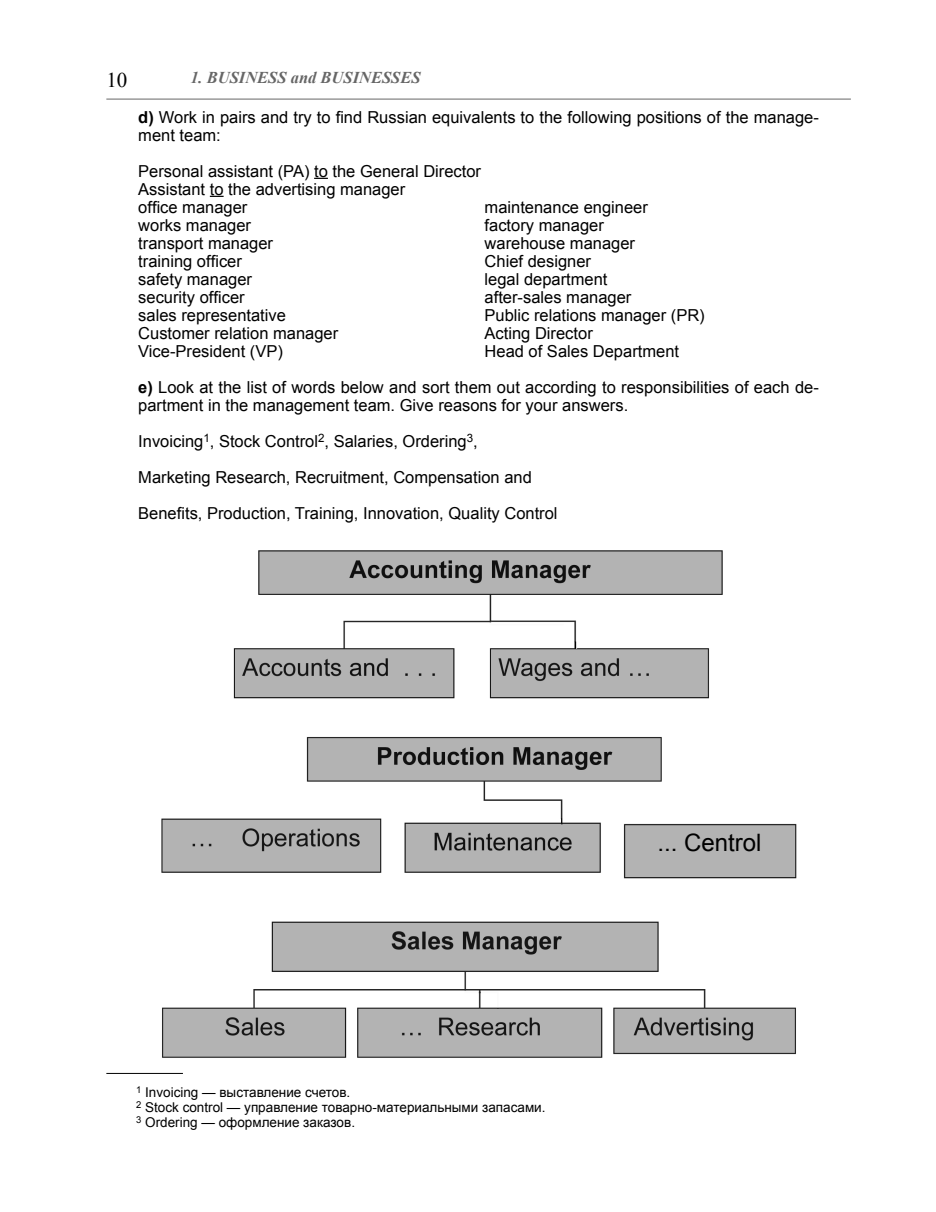
<style>
.page{position:relative;width:936px;height:1212px;background:#fff}
.page>*{position:absolute;margin:0;border:0;box-sizing:border-box;transform-origin:0 0}
.t1{font:24px "Arial";color:#000}
.t2{font:21px "Times New Roman";color:#000}
.t3{font:16.5px/36px "Arial";color:#000}
.t4{font:italic 700 16.5px "Times New Roman";color:#666}
.t5{font:13.5px/15px "Arial";color:#000}
.s1{font-weight:700}
</style>
<div class="page">
<hr style="left:106px;top:99px;width:744px;height:1px;background:#666">
<svg style="left:314px;top:178px;width:14px;height:1px"></svg>
<svg style="left:210px;top:196px;width:13px;height:1px"></svg>
<img style="left:234px;top:550px;width:489px;height:149px">
<img style="left:161px;top:737px;width:636px;height:142px">
<img style="left:162px;top:922px;width:634px;height:136px">
<hr style="left:106px;top:1073px;width:77px;height:1px;background:#000">
<p class="t2" style="left:106px;top:68px;width:22px">10</p>
<p class="t4" style="left:190px;top:69px;width:232px">1. BUSINESS and BUSINESSES</p>
<p class="t3" style="left:138px;top:108px;width:682px;line-height:18px"><span class="s1">d)</span> Work in pairs and try to find Russian equivalents to the following positions of the manage&shy;ment team:</p>
<p class="t3" style="left:138px;top:162px;width:344px;line-height:18px">Personal assistant (PA) to the General Director<br>Assistant to the advertising manager<br>office manager</p>
<p class="t3" style="left:484px;top:189px;width:165px">maintenance engineer</p>
<p class="t3" style="left:138px;top:207px;width:114px">works manager</p>
<p class="t3" style="left:484px;top:207px;width:121px">factory manager</p>
<p class="t3" style="left:138px;top:225px;width:136px">transport manager</p>
<p class="t3" style="left:484px;top:225px;width:152px">warehouse manager</p>
<p class="t3" style="left:138px;top:243px;width:105px">training officer</p>
<p class="t3" style="left:484px;top:243px;width:108px">Chief designer</p>
<p class="t3" style="left:138px;top:261px;width:115px">safety manager</p>
<p class="t3" style="left:484px;top:261px;width:124px">legal department</p>
<p class="t3" style="left:138px;top:279px;width:108px">security officer</p>
<p class="t3" style="left:484px;top:279px;width:148px">after-sales manager</p>
<p class="t3" style="left:138px;top:297px;width:149px">sales representative</p>
<p class="t3" style="left:484px;top:297px;width:222px">Public relations manager (PR)</p>
<p class="t3" style="left:138px;top:315px;width:201px">Customer relation manager</p>
<p class="t3" style="left:484px;top:315px;width:110px">Acting Director</p>
<p class="t3" style="left:138px;top:333px;width:146px">Vice-President (VP)</p>
<p class="t3" style="left:138px;top:333px;width:682px;text-indent:346px">Head of Sales Department<br><span class="s1">e)</span> Look at the list of words below and sort them out according to responsibilities of each de-</p>
<p class="t3" style="left:138px;top:387px;width:491px">partment in the management team. Give reasons for your answers.<br>Invoicing<sup>1</sup>, Stock Control<sup>2</sup>, Salaries, Ordering<sup>3</sup>,<br>Marketing Research, Recruitment, Compensation and<br>Benefits, Production, Training, Innovation, Quality Control</p>
<p class="t5" style="left:136px;top:1085px;width:411px"><sup>1</sup> Invoicing — выставление счетов.<br><sup>2</sup> Stock control — управление товарно-материальными запасами.<br><sup>3</sup> Ordering — оформление заказов.</p>
<h1 class="t1" style="left:657px;top:829px;width:106px">... Centrol</h1>
</div>
